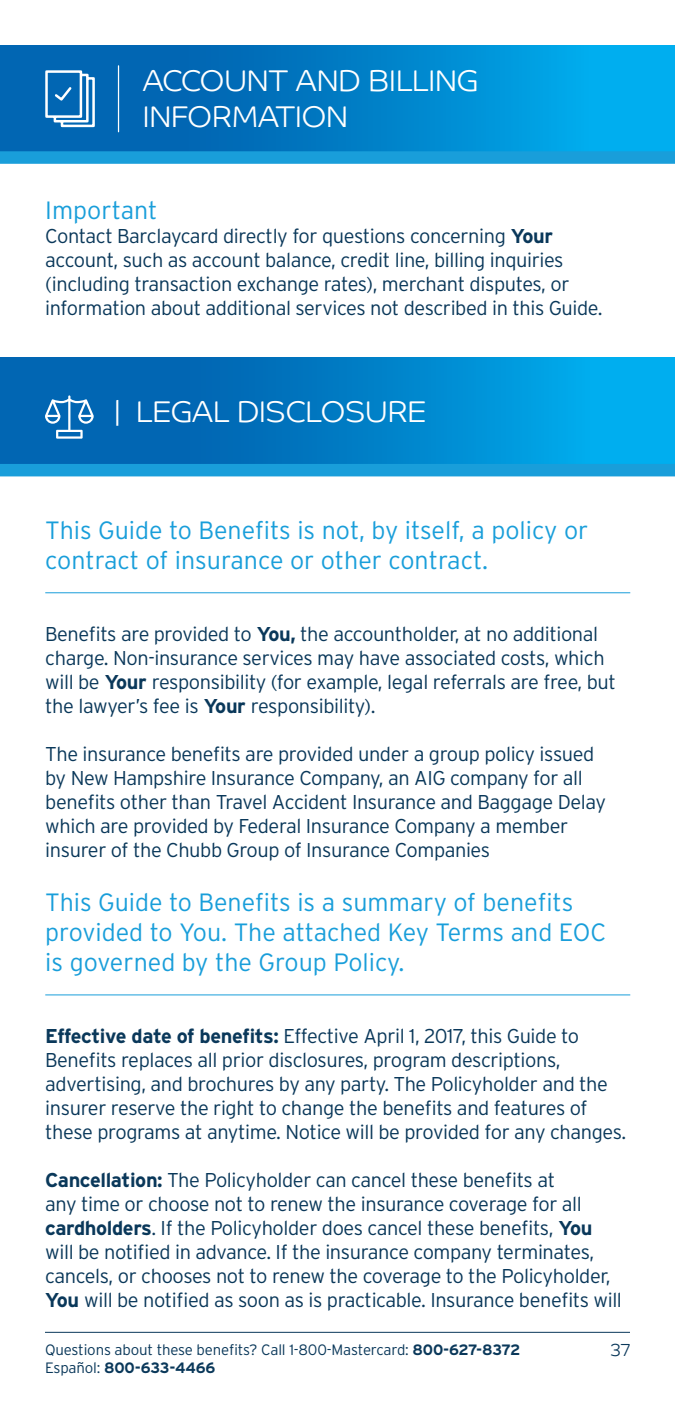
<style>
.page{position:relative;width:675px;height:1418px;background:#fff}
.page>*{position:absolute;margin:0;border:0;box-sizing:border-box;transform-origin:0 0}
.t1{font:30px/36px "Barclaycard Co Lt";color:#fff}
.t2{font:300 25px/30px "Interstate";color:#199eda}
.t3{font:300 20px/24px "Interstate";letter-spacing:-.02em;color:#0a385a}
.t4{font:17.5px "Barclaycard Co Lt";color:#0a385a}
.t5{font:300 15px "Interstate";letter-spacing:-.01em;color:#0a385a}
.t6{font:700 15px "Interstate";letter-spacing:-.01em;color:#0a385a}
.s1{font-weight:700}
.s2{font-weight:300}
</style>
<div class="page">
<hr style="left:45px;top:1331px;width:585px;height:1px;background:#0a385a">
<svg style="left:0;top:45px;width:675px;height:106px;background:#0082ca"></svg>
<div style="left:0;top:151px;width:675px;height:13px;background:#199eda"></div>
<hr style="left:118px;top:66px;width:1px;height:66px;background:#fff">
<svg style="left:44px;top:69px;width:52px;height:59px"></svg>
<svg style="left:0;top:358px;width:675px;height:106px;background:#0082ca"></svg>
<div style="left:0;top:464px;width:675px;height:12px;background:#199eda"></div>
<svg style="left:45px;top:395px;width:49px;height:44px"></svg>
<hr style="left:45px;top:592px;width:585px;height:1px;background:#199eda">
<hr style="left:45px;top:994px;width:585px;height:1px;background:#199eda">
<p class="t1" style="left:143px;top:62px;width:337px">ACCOUNT AND BILLING<br>INFORMATION</p>
<p class="t2" style="left:45px;top:195px;width:114px">Important</p>
<p class="t3" style="left:45px;top:224px;width:559px">Contact Barclaycard directly for questions concerning <span class="s1">Your </span>account, such as account balance, credit line, billing inquiries (including transaction exchange rates), merchant disputes, or information about additional services not described in this Guide.</p>
<p class="t1" style="left:114px;top:393px;width:314px">| LEGAL DISCLOSURE</p>
<p class="t2" style="left:45px;top:515px;width:545px">This Guide to Benefits is not, by itself, a policy or contract of insurance or other contract.</p>
<p class="t3" style="left:45px;top:622px;width:572px">Benefits are provided to <span class="s1">You,</span> the accountholder, at no additional charge. Non-insurance services may have associated costs, which will be <span class="s1">Your</span> responsibility (for example, legal referrals are free, but the lawyer’s fee is <span class="s1">Your</span> responsibility).</p>
<p class="t3" style="left:45px;top:742px;width:562px">The insurance benefits are provided under a group policy issued by New Hampshire Insurance Company, an AIG company for all benefits other than Travel Accident Insurance and Baggage Delay which are provided by Federal Insurance Company a member insurer of the Chubb Group of Insurance Companies</p>
<p class="t2" style="left:45px;top:887px;width:562px">This Guide to Benefits is a summary of benefits provided to You. The attached Key Terms and EOC is governed by the Group Policy.</p>
<p class="t3" style="left:45px;top:1024px;width:583px"><span class="s1">Effective date of benefits:</span> Effective April 1, 2017, this Guide to Benefits replaces all prior disclosures, program descriptions, advertising, and brochures by any party. The Policyholder and the insurer reserve the right to change the benefits and features of these programs at anytime. Notice will be provided for any changes.</p>
<p class="t3" style="left:45px;top:1168px;width:578px"><span class="s1">Cancellation:</span> The Policyholder can cancel these benefits at<br>any time or choose not to renew the insurance coverage for all <span class="s1">cardholders</span>. If the Policyholder does cancel these benefits, <span class="s1">You </span>will be notified in advance. If the insurance company terminates, cancels, or chooses not to renew the coverage to the Policyholder, <span class="s1">You</span> will be notified as soon as is practicable. Insurance benefits will</p>
<p class="t5" style="left:45px;top:1341px;width:477px">Questions about these benefits? Call 1-800-Mastercard: <span class="s1">800-627-8372</span></p>
<p class="t4" style="left:611px;top:1339px;width:21px">37</p>
<p class="t6" style="left:45px;top:1359px;width:172px"><span class="s2">Español:</span> 800-633-4466</p>
</div>
